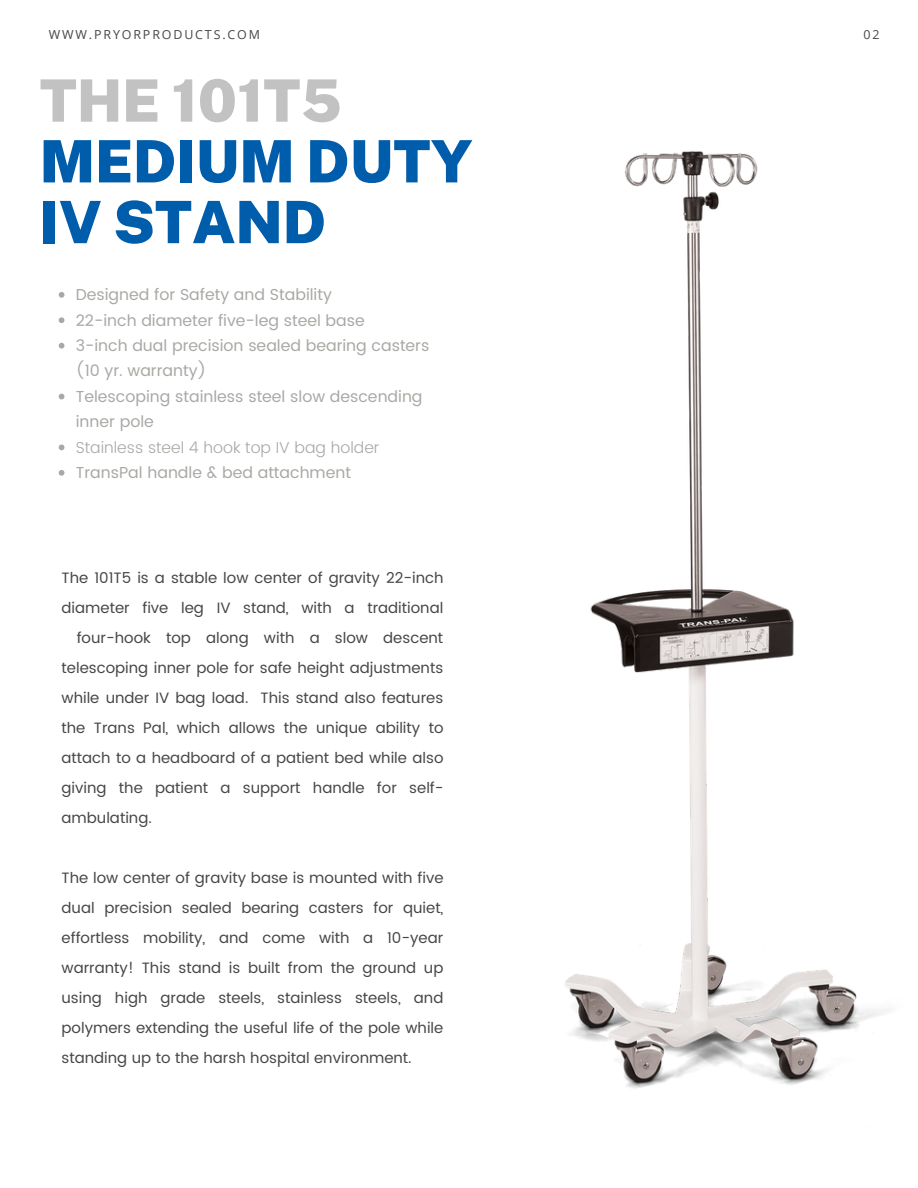
<style>
.page{position:relative;width:918px;height:1188px;background:#fff}
.page>*{position:absolute;margin:0;border:0;box-sizing:border-box;transform-origin:0 0}
.t1{font:900 58.5px/60.8px "Public Sans";color:#005dab}
.t2{font:900 58.5px "Public Sans";color:#c2c2c2}
.t3{font:15.9px/25.5px "Poppins";color:#a9a8a4}
.t4{font:300 15.9px "Poppins";color:#a9a8a4}
.t5{font:15px/30px "Poppins";color:#474646;text-align:justify}
.t6{font:12.45px "Open Sans";letter-spacing:.15em;color:#474646}
</style>
<div class="page">
<img style="left:565px;top:151px;width:325px;height:938px">
<svg style="left:59px;top:292px;width:5px;height:6px"></svg>
<svg style="left:59px;top:317px;width:5px;height:6px"></svg>
<svg style="left:59px;top:343px;width:5px;height:6px"></svg>
<svg style="left:59px;top:394px;width:5px;height:5px"></svg>
<svg style="left:59px;top:445px;width:5px;height:5px"></svg>
<svg style="left:59px;top:470px;width:5px;height:6px"></svg>
<p class="t6" style="left:49px;top:26px;width:213px">WWW.PRYORPRODUCTS.COM</p>
<p class="t6" style="left:863px;top:26px;width:18px">02</p>
<p class="t2" style="left:40px;top:66px;width:304px">THE 101T5</p>
<p class="t1" style="left:40px;top:131px;width:435px">MEDIUM DUTY<br>IV STAND</p>
<p class="t3" style="left:76px;top:282px;width:258px">Designed for Safety and Stability</p>
<p class="t3" style="left:76px;top:307px;width:290px">22-inch diameter five-leg steel base</p>
<p class="t3" style="left:76px;top:333px;width:355px">3-inch dual precision sealed bearing casters (10 yr. warranty)</p>
<p class="t3" style="left:76px;top:384px;width:348px">Telescoping stainless steel slow descending inner pole</p>
<p class="t4" style="left:76px;top:438px;width:305px">Stainless steel 4 hook top IV bag holder</p>
<p class="t3" style="left:76px;top:460px;width:277px">TransPal handle &amp; bed attachment</p>
<p class="t5" style="left:62px;top:563px;width:384px">The 101T5 is a stable low center of gravity 22-inch</p>
<p class="t5" style="left:62px;top:593px;width:383px">diameter five leg IV stand, with a traditional</p>
<p class="t5" style="left:77px;top:623px;width:368px">four-hook top along with a slow descent</p>
<p class="t5" style="left:62px;top:653px;width:383px">telescoping inner pole for safe height adjustments</p>
<p class="t5" style="left:62px;top:683px;width:383px">while under IV bag load. This stand also features</p>
<p class="t5" style="left:62px;top:713px;width:383px">the Trans Pal, which allows the unique ability to</p>
<p class="t5" style="left:62px;top:743px;width:383px">attach to a headboard of a patient bed while also</p>
<p class="t5" style="left:62px;top:773px;width:384px">giving the patient a support handle for self-</p>
<p class="t5" style="left:62px;top:803px;width:92px">ambulating.</p>
<p class="t5" style="left:62px;top:863px;width:384px">The low center of gravity base is mounted with five dual precision sealed bearing casters for quiet, effortless mobility, and come with a 10-year warranty! This stand is built from the ground up using high grade steels, stainless steels, and polymers extending the useful life of the pole while standing up to the harsh hospital environment.</p>
</div>
